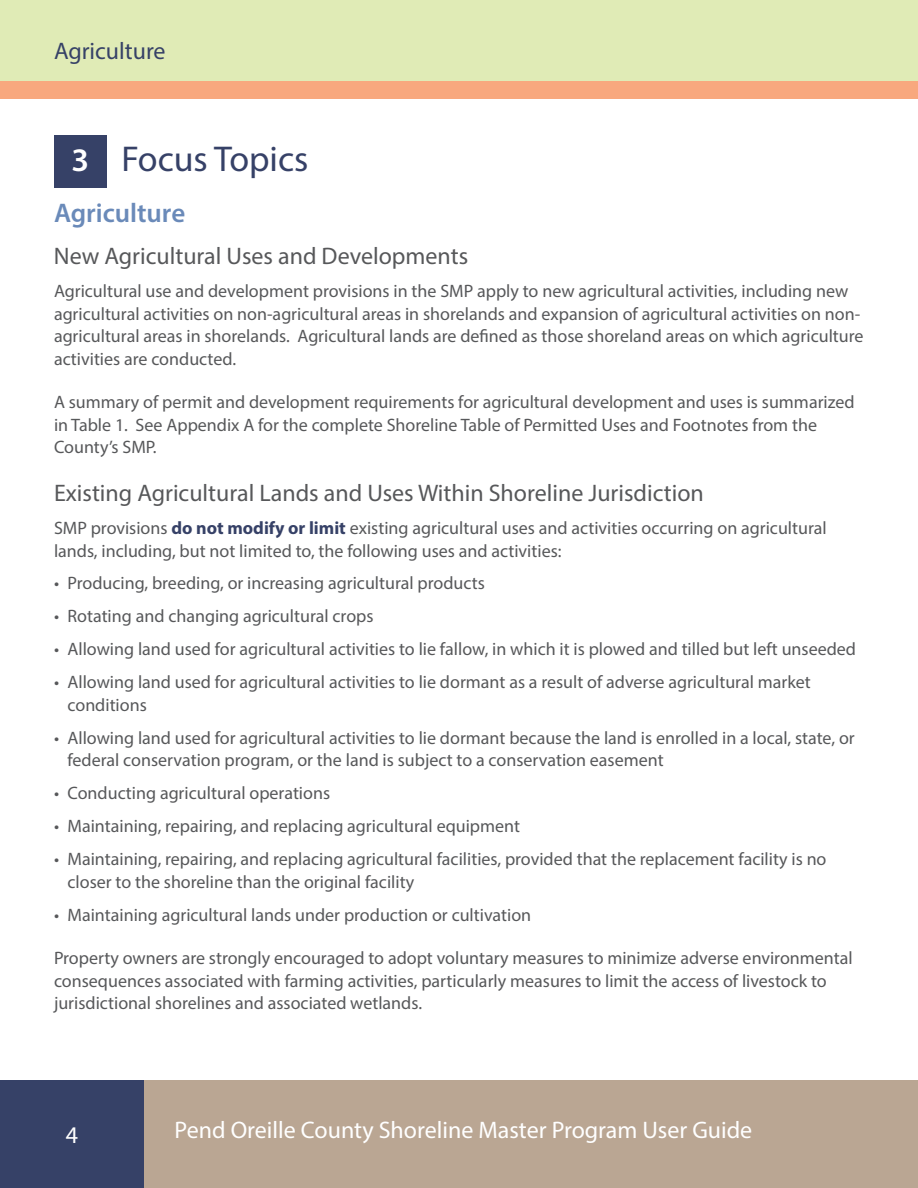
<style>
.page{position:relative;width:918px;height:1188px;background:#fff}
.page>*{position:absolute;margin:0;border:0;box-sizing:border-box;transform-origin:0 0}
.t1{font:36px "Myriad Pro";color:#364167}
.t2{font:600 33px "Myriad Pro";color:#fff}
.t3{font:600 27px "Myriad Pro";color:#6a8ab9}
.t4{font:24px "Myriad Pro";color:#57585a}
.t5{font:24px "Myriad Pro";color:#fff}
.t6{font:24px "Myriad Pro";color:#364167}
.t7{font:18px/22.5px "Myriad Pro";color:#57585a}
.s1{font-weight:700;color:#364167}
</style>
<div class="page">
<div style="left:0;top:1080px;width:918px;height:108px;background:#baa693"></div>
<div style="left:0;top:0;width:918px;height:81px;background:#e0ebb6"></div>
<div style="left:0;top:1080px;width:144px;height:108px;background:#364167"></div>
<div style="left:54px;top:135px;width:52px;height:53px;background:#364167"></div>
<div style="left:0;top:81px;width:918px;height:18px;background:#f8a87e"></div>
<h3 class="t6" style="left:54px;top:36px;width:113px">Agriculture</h3>
<h1 class="t1" style="left:122px;top:137px;width:188px">Focus Topics</h1>
<h3 class="t3" style="left:54px;top:196px;width:133px">Agriculture</h3>
<h2 class="t2" style="left:71px;top:139px;width:19px">3</h2>
<h3 class="t4" style="left:54px;top:241px;width:416px">New Agricultural Uses and Developments</h3>
<p class="t7" style="left:54px;top:279px;width:811px">Agricultural use and development provisions in the SMP apply to new agricultural activities, including new agricultural activities on non-agricultural areas in shorelands and expansion of agricultural activities on non&shy;agricultural areas in shorelands. Agricultural lands are defined as those shoreland areas on which agriculture activities are conducted.</p>
<p class="t7" style="left:54px;top:390px;width:802px">A summary of permit and development requirements for agricultural development and uses is summarized in Table 1. See Appendix A for the complete Shoreline Table of Permitted Uses and Footnotes from the<br>County’s SMP.</p>
<h3 class="t4" style="left:54px;top:478px;width:651px">Existing Agricultural Lands and Uses Within Shoreline Jurisdiction</h3>
<p class="t7" style="left:54px;top:516px;width:774px">SMP provisions <span class="s1">do not modify or limit</span> existing agricultural uses and activities occurring on agricultural lands, including, but not limited to, the following uses and activities:</p>
<p class="t7" style="left:54px;top:572px;width:432px">• Producing, breeding, or increasing agricultural products</p>
<p class="t7" style="left:54px;top:605px;width:321px">• Rotating and changing agricultural crops</p>
<p class="t7" style="left:54px;top:638px;width:804px">• Allowing land used for agricultural activities to lie fallow, in which it is plowed and tilled but left unseeded</p>
<p class="t7" style="left:68px;top:671px;width:745px;text-indent:-14px">• Allowing land used for agricultural activities to lie dormant as a result of adverse agricultural market conditions</p>
<p class="t7" style="left:68px;top:726px;width:789px;text-indent:-14px">• Allowing land used for agricultural activities to lie dormant because the land is enrolled in a local, state, or federal conservation program, or the land is subject to a conservation easement</p>
<p class="t7" style="left:54px;top:782px;width:278px">• Conducting agricultural operations</p>
<p class="t7" style="left:54px;top:815px;width:468px">• Maintaining, repairing, and replacing agricultural equipment</p>
<p class="t7" style="left:68px;top:848px;width:761px;text-indent:-14px">• Maintaining, repairing, and replacing agricultural facilities, provided that the replacement facility is no closer to the shoreline than the original facility</p>
<p class="t7" style="left:54px;top:903px;width:479px">• Maintaining agricultural lands under production or cultivation</p>
<p class="t7" style="left:54px;top:947px;width:800px">Property owners are strongly encouraged to adopt voluntary measures to minimize adverse environmental consequences associated with farming activities, particularly measures to limit the access of livestock to jurisdictional shorelines and associated wetlands.</p>
<h3 class="t5" style="left:66px;top:1120px;width:14px">4</h3>
<h3 class="t5" style="left:175px;top:1115px;width:579px">Pend Oreille County Shoreline Master Program User Guide</h3>
</div>
